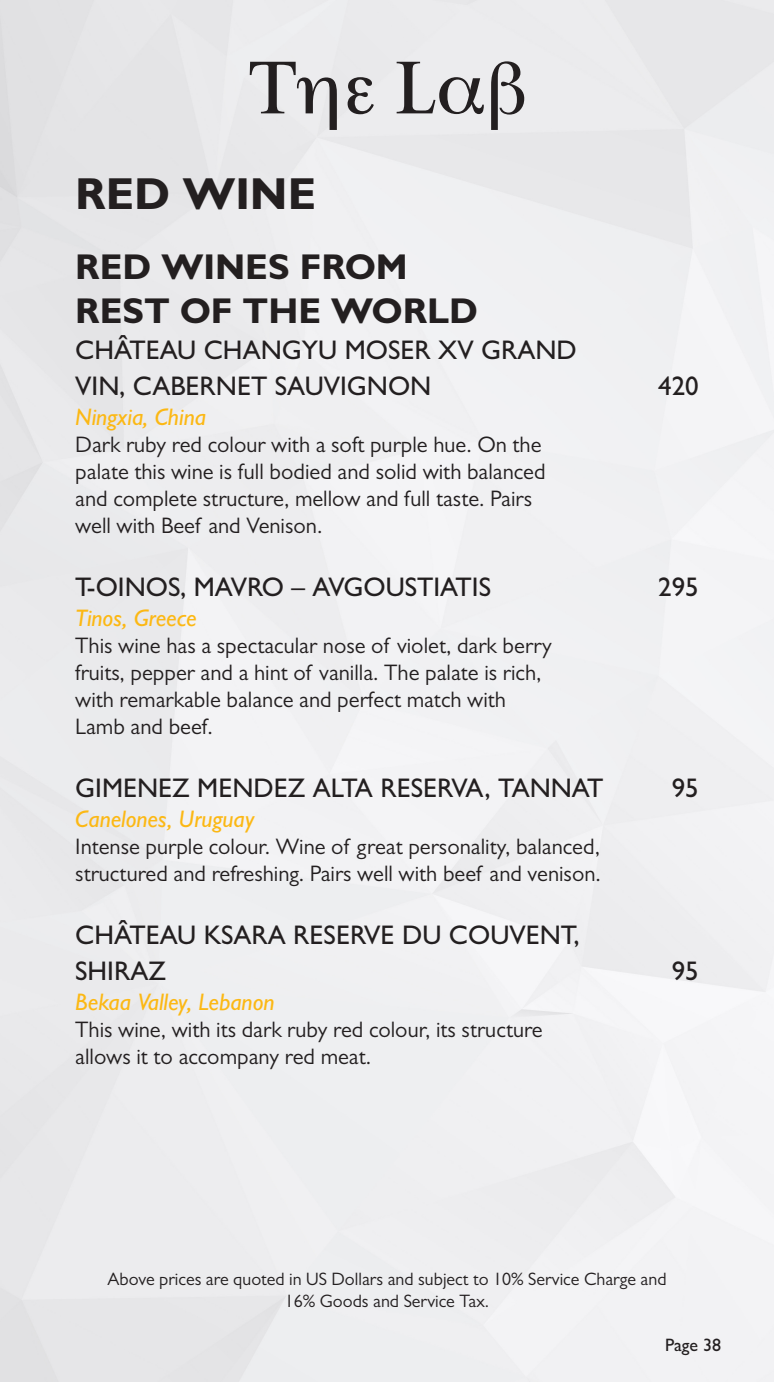
<style>
.page{position:relative;width:774px;height:1382px;background:#fff}
.page>*{position:absolute;margin:0;border:0;box-sizing:border-box;transform-origin:0 0}
.t1{font:700 45px "Gill Sans";color:#231f20}
.t2{font:700 36px "Gill Sans";color:#231f20}
.t3{font:500 27px "Gill Sans";color:#231f20}
.t4{font:italic 500 24px "Gill Sans";color:#fcb814}
.t5{font:22.5px "Gill Sans";color:#231f20}
.t6{font:18px/21.6px "Gill Sans";color:#231f20;text-align:center}
.t7{font:500 18px "Gill Sans";color:#231f20}
</style>
<div class="page">
<svg style="left:250px;top:62px;width:87px;height:68px;background:#bdbcbe"></svg>
<svg style="left:348px;top:77px;width:26px;height:37px"></svg>
<svg style="left:491px;top:61px;width:33px;height:69px;background:#a3a2a4"></svg>
<svg style="left:397px;top:62px;width:87px;height:52px;background:#b7b6b8"></svg>
<p class="t1" style="left:75px;top:166px;width:242px">RED WINE</p>
<p class="t2" style="left:75px;top:245px;width:334px">RED WINES FROM</p>
<p class="t2" style="left:75px;top:288px;width:404px">REST OF THE WORLD</p>
<p class="t3" style="left:75px;top:334px;width:503px">CHÂTEAU CHANGYU MOSER XV GRAND</p>
<p class="t3" style="left:75px;top:370px;width:357px">VIN, CABERNET SAUVIGNON</p>
<p class="t3" style="left:658px;top:370px;width:42px">420</p>
<p class="t4" style="left:75px;top:402px;width:132px">Ningxia, China</p>
<p class="t5" style="left:75px;top:431px;width:468px">Dark ruby red colour with a soft purple hue. On the</p>
<p class="t5" style="left:75px;top:458px;width:472px">palate this wine is full bodied and solid with balanced</p>
<p class="t5" style="left:75px;top:485px;width:458px">and complete structure, mellow and full taste. Pairs</p>
<p class="t5" style="left:75px;top:512px;width:249px">well with Beef and Venison.</p>
<p class="t3" style="left:75px;top:571px;width:417px">T-OINOS, MAVRO – AVGOUSTIATIS</p>
<p class="t3" style="left:658px;top:571px;width:42px">295</p>
<p class="t4" style="left:75px;top:603px;width:123px">Tinos, Greece</p>
<p class="t5" style="left:75px;top:632px;width:478px">This wine has a spectacular nose of violet, dark berry</p>
<p class="t5" style="left:75px;top:659px;width:468px">fruits, pepper and a hint of vanilla. The palate is rich,</p>
<p class="t5" style="left:75px;top:686px;width:432px">with remarkable balance and perfect match with</p>
<p class="t5" style="left:75px;top:713px;width:139px">Lamb and beef.</p>
<p class="t3" style="left:75px;top:772px;width:530px">GIMENEZ MENDEZ ALTA RESERVA, TANNAT</p>
<p class="t3" style="left:672px;top:772px;width:28px">95</p>
<p class="t4" style="left:75px;top:804px;width:181px">Canelones, Uruguay</p>
<p class="t5" style="left:75px;top:833px;width:526px">Intense purple colour. Wine of great personality, balanced,</p>
<p class="t5" style="left:75px;top:860px;width:527px">structured and refreshing. Pairs well with beef and venison.</p>
<p class="t3" style="left:75px;top:919px;width:506px">CHÂTEAU KSARA RESERVE DU COUVENT,</p>
<p class="t3" style="left:75px;top:955px;width:92px">SHIRAZ</p>
<p class="t3" style="left:672px;top:955px;width:28px">95</p>
<p class="t4" style="left:75px;top:987px;width:201px">Bekaa Valley, Lebanon</p>
<p class="t5" style="left:75px;top:1016px;width:469px">This wine, with its dark ruby red colour, its structure</p>
<p class="t5" style="left:75px;top:1043px;width:297px">allows it to accompany red meat.</p>
<p class="t6" style="left:107px;top:1268px;width:561px">Above prices are quoted in US Dollars and subject to 10% Service Charge and<br>16% Goods and Service Tax.</p>
<p class="t7" style="left:665px;top:1334px;width:58px">Page 38</p>
</div>
